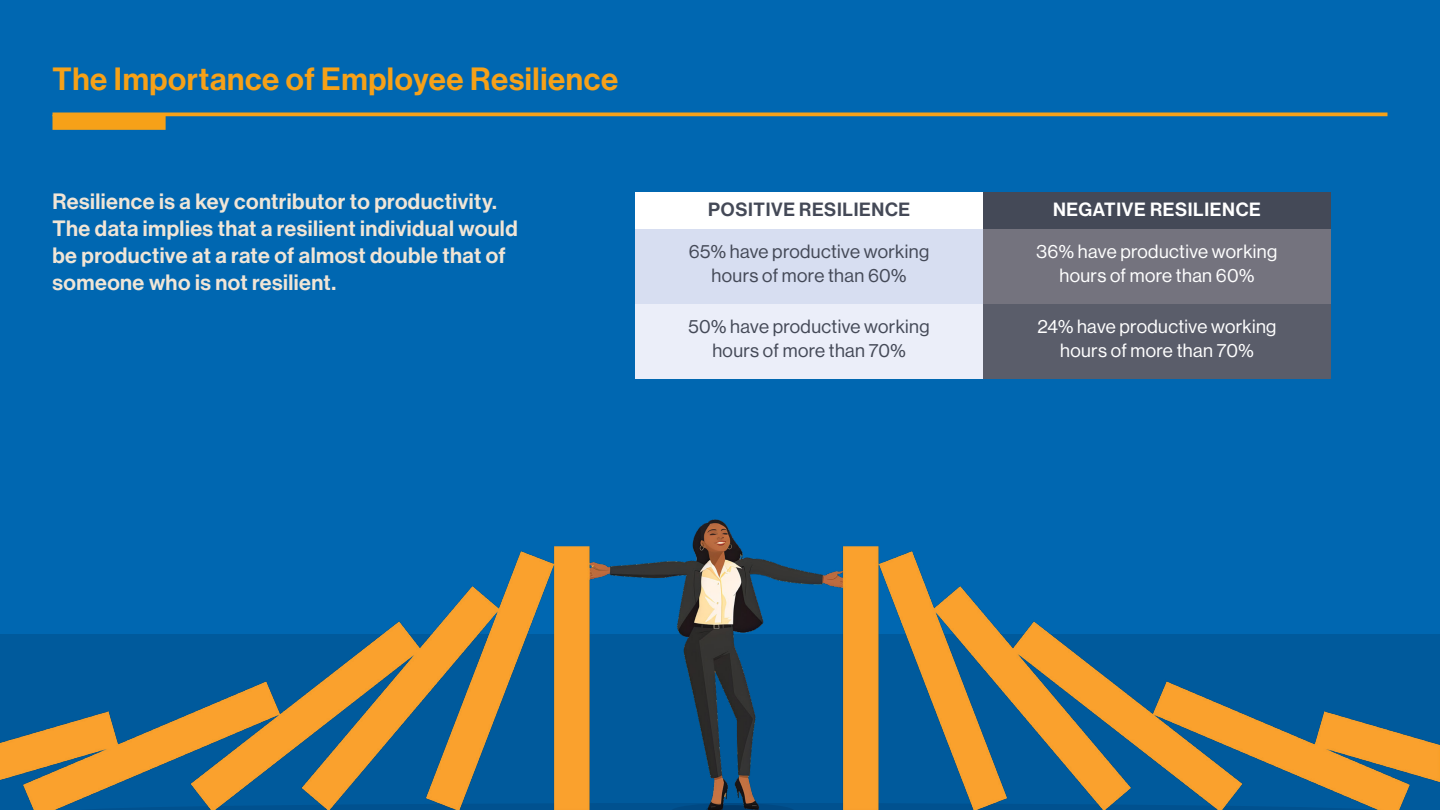
<style>
.page{position:relative;width:1440px;height:810px;background:#0067b1}
.page>*{position:absolute;margin:0;border:0;box-sizing:border-box;transform-origin:0 0}
.t1{font:31.5px "N Haas Grotesk DS Pro 65 Md";letter-spacing:.02em;color:#f6a118}
.t2{font:21.75px/27px "N Haas Grotesk DS Pro 65 Md";letter-spacing:.02em;color:#f0e5d6}
.t3{font:18.75px/24.8px "N Haas Grotesk DS Pro 55 Rg";letter-spacing:.02em;color:#444957;text-align:center}
.t4{font:18.75px/24.8px "N Haas Grotesk DS Pro 55 Rg";letter-spacing:.02em;color:#fff;text-align:center}
.t5{font:18.75px "N Haas Grotesk DS Pro 65 Md";letter-spacing:.035em;color:#444957}
.t6{font:18.75px "N Haas Grotesk DS Pro 65 Md";letter-spacing:.035em;color:#fff}
</style>
<div class="page">
<div style="left:52px;top:115px;width:114px;height:15px;background:#f6a118"></div>
<svg style="left:52px;top:112px;width:1336px;height:4px;background:#d7992b"></svg>
<div style="left:635px;top:192px;width:348px;height:38px;background:#fff"></div>
<div style="left:983px;top:192px;width:348px;height:38px;background:#444957"></div>
<div style="left:635px;top:230px;width:348px;height:74px;background:#d7def1"></div>
<div style="left:983px;top:230px;width:348px;height:74px;background:#74737e"></div>
<div style="left:635px;top:304px;width:348px;height:76px;background:#ebeef9"></div>
<div style="left:983px;top:304px;width:348px;height:76px;background:#5a5d6a"></div>
<img style="left:0;top:519px;width:1440px;height:291px">
<svg style="left:75px;top:803px;width:1309px;height:7px;background:#1d5a82"></svg>
<h1 class="t1" style="left:52px;top:61px;width:567px">The Importance of Employee Resilience</h1>
<p class="t2" style="left:52px;top:188px;width:467px">Resilience is a key contributor to productivity.<br>The data implies that a resilient individual would be productive at a rate of almost double that of someone who is not resilient.</p>
<p class="t5" style="left:708px;top:199px;width:204px">POSITIVE RESILIENCE</p>
<p class="t6" style="left:1053px;top:199px;width:209px">NEGATIVE RESILIENCE</p>
<p class="t3" style="left:689px;top:239px;width:242px">65% have productive working hours of more than 60%</p>
<p class="t4" style="left:1037px;top:239px;width:242px">36% have productive working hours of more than 60%</p>
<p class="t3" style="left:688px;top:314px;width:243px">50% have productive working hours of more than 70%</p>
<p class="t4" style="left:1037px;top:314px;width:241px">24% have productive working hours of more than 70%</p>
</div>
